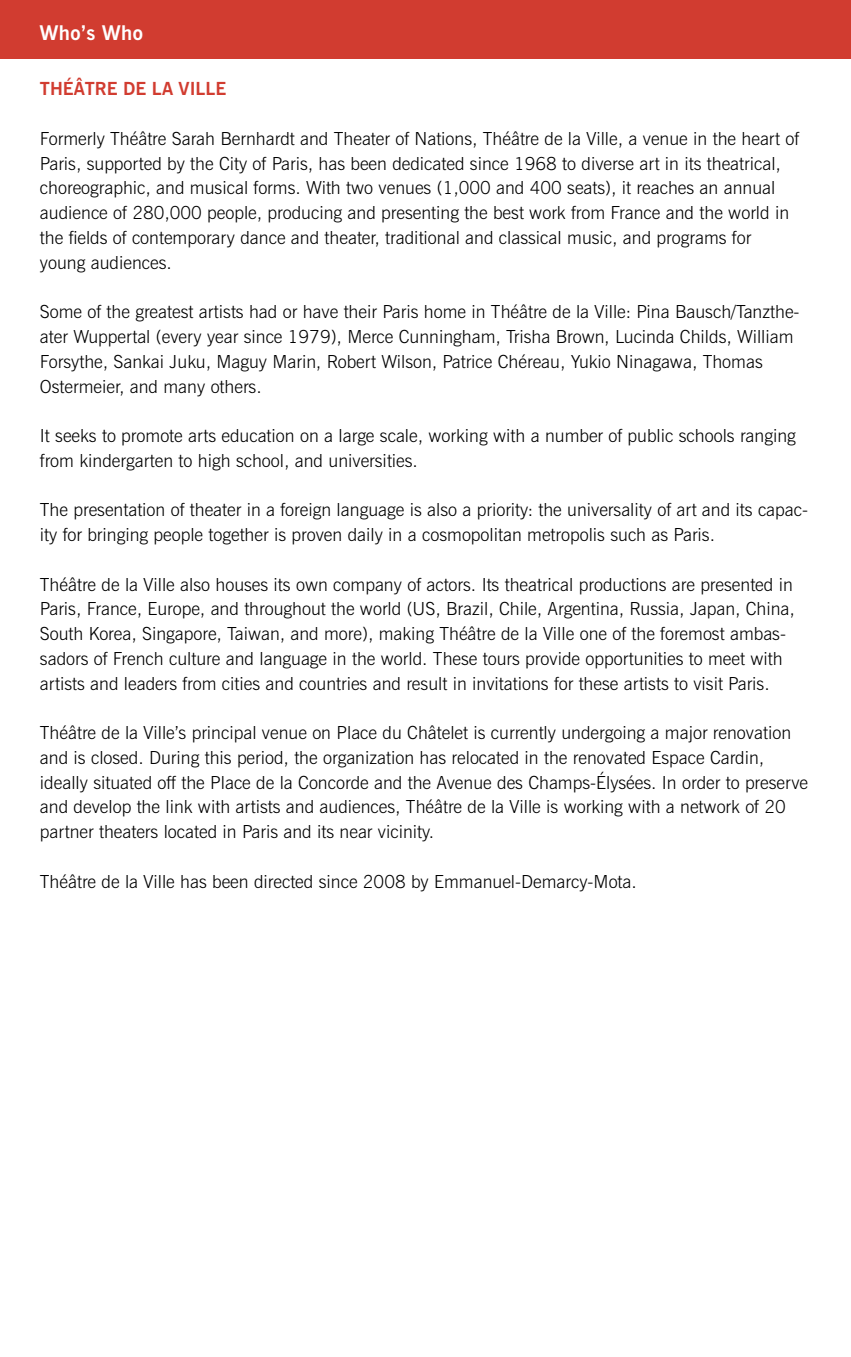
<style>
.page{position:relative;width:851px;height:1357px;background:#fff}
.page>*{position:absolute;margin:0;border:0;box-sizing:border-box;transform-origin:0 0}
.t1{font:700 20.25px "News Gothic BT";letter-spacing:.01em;color:#fff}
.t2{font:300 18px/24.8px "News Gothic BT";color:#000}
.t3{font:700 18px "News Gothic BT";color:#d13c30}
</style>
<div class="page">
<div style="left:0;top:0;width:850px;height:59px;background:#d13c30"></div>
<p class="t1" style="left:40px;top:20px;width:105px">Who’s Who</p>
<p class="t3" style="left:40px;top:78px;width:188px">THÉÂTRE DE LA VILLE</p>
<p class="t2" style="left:40px;top:126px;width:760px">Formerly Théâtre Sarah Bernhardt and Theater of Nations, Théâtre de la Ville, a venue in the heart of Paris, supported by the City of Paris, has been dedicated since 1968 to diverse art in its theatrical, choreographic, and musical forms. With two venues (1,000 and 400 seats), it reaches an annual audience of 280,000 people, producing and presenting the best work from France and the world in the fields of contemporary dance and theater, traditional and classical music, and programs for young audiences.</p>
<p class="t2" style="left:40px;top:299px;width:761px">Some of the greatest artists had or have their Paris home in Théâtre de la Ville: Pina Bausch/Tanzthe&shy;ater Wuppertal (every year since 1979), Merce Cunningham, Trisha Brown, Lucinda Childs, William Forsythe, Sankai Juku, Maguy Marin, Robert Wilson, Patrice Chéreau, Yukio Ninagawa, Thomas Ostermeier, and many others.</p>
<p class="t2" style="left:40px;top:423px;width:757px">It seeks to promote arts education on a large scale, working with a number of public schools ranging from kindergarten to high school, and universities.</p>
<p class="t2" style="left:40px;top:497px;width:769px">The presentation of theater in a foreign language is also a priority: the universality of art and its capac&shy;ity for bringing people together is proven daily in a cosmopolitan metropolis such as Paris.</p>
<p class="t2" style="left:40px;top:572px;width:756px">Théâtre de la Ville also houses its own company of actors. Its theatrical productions are presented in Paris, France, Europe, and throughout the world (US, Brazil, Chile, Argentina, Russia, Japan, China, South Korea, Singapore, Taiwan, and more), making Théâtre de la Ville one of the foremost ambas&shy;sadors of French culture and language in the world. These tours provide opportunities to meet with artists and leaders from cities and countries and result in invitations for these artists to visit Paris.</p>
<p class="t2" style="left:40px;top:720px;width:769px">Théâtre de la Ville’s principal venue on Place du Châtelet is currently undergoing a major renovation and is closed. During this period, the organization has relocated in the renovated Espace Cardin, ideally situated off the Place de la Concorde and the Avenue des Champs-Élysées. In order to preserve and develop the link with artists and audiences, Théâtre de la Ville is working with a network of 20 partner theaters located in Paris and its near vicinity.</p>
<p class="t2" style="left:40px;top:869px;width:598px">Théâtre de la Ville has been directed since 2008 by Emmanuel-Demarcy-Mota.</p>
</div>
